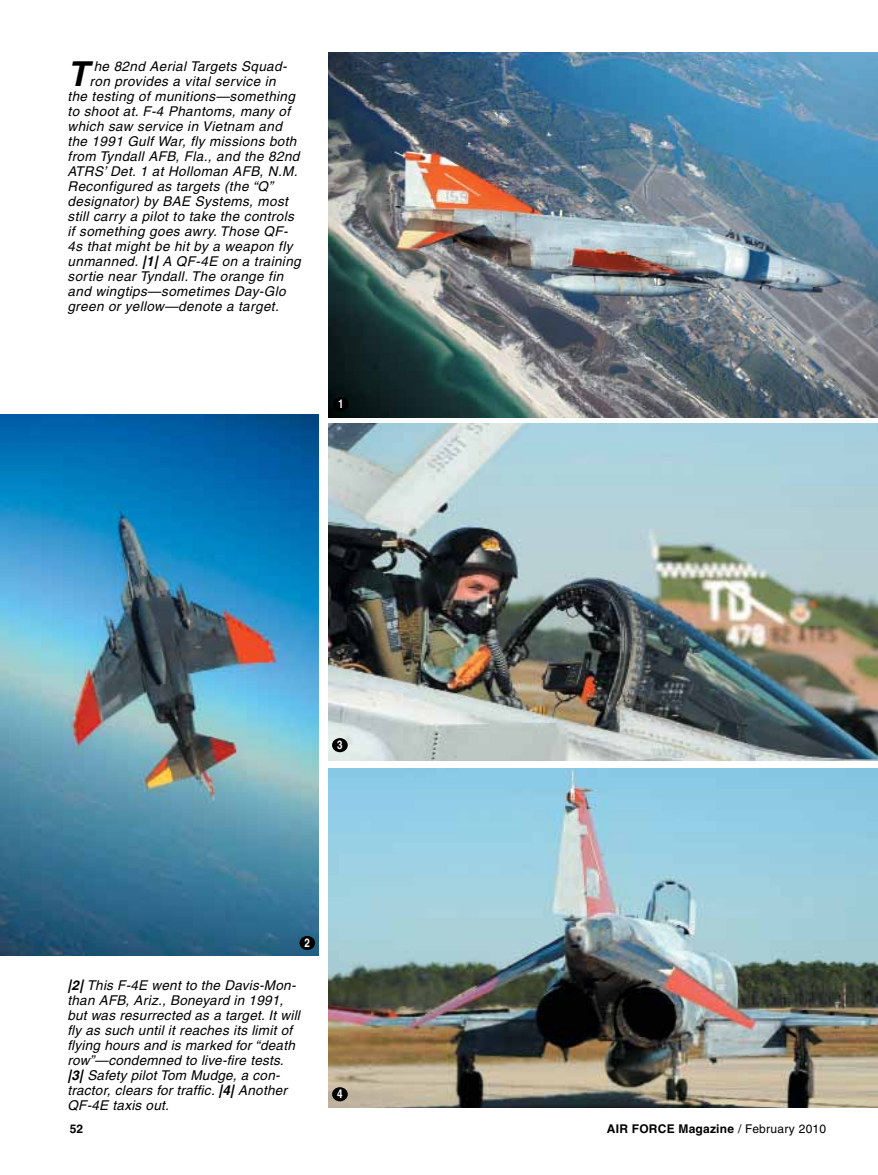
<style>
.page{position:relative;width:878px;height:1175px;background:#fff}
.page>*{position:absolute;margin:0;border:0;box-sizing:border-box;transform-origin:0 0}
.t1{font:italic 700 34.35px "Helvetica";color:#000}
.t2{font:italic 13.5px/15px "Helvetica";letter-spacing:.03em;color:#000}
.t3{font:700 12px "Helvetica";letter-spacing:.02em;color:#000}
.t4{font:700 condensed 12px "Helvetica";color:#fff}
.s1{font-weight:700}
.s2{font-weight:400}
</style>
<div class="page">
<img style="left:328px;top:53px;width:549px;height:364px">
<img style="left:0;top:414px;width:319px;height:541px">
<img style="left:328px;top:424px;width:549px;height:336px">
<img style="left:328px;top:768px;width:549px;height:339px">
<div style="left:333px;top:397px;width:16px;height:14px;background:#000;border-radius:50%"></div>
<div style="left:299px;top:936px;width:16px;height:14px;background:#000;border-radius:50%"></div>
<div style="left:332px;top:738px;width:16px;height:14px;background:#000;border-radius:50%"></div>
<div style="left:332px;top:1087px;width:16px;height:14px;background:#000;border-radius:50%"></div>
<h1 class="t1" style="left:68px;top:53px;width:23px">T</h1>
<p class="t2" style="left:94px;top:58px;width:195px">he 82nd Aerial Targets Squad-</p>
<p class="t2" style="left:90px;top:73px;width:188px">ron provides a vital service in</p>
<p class="t2" style="left:67px;top:88px;width:229px">the testing of munitions—something</p>
<p class="t2" style="left:67px;top:103px;width:224px">to shoot at. F-4 Phantoms, many of</p>
<p class="t2" style="left:67px;top:118px;width:216px">which saw service in Vietnam and</p>
<p class="t2" style="left:67px;top:133px;width:230px">the 1991 Gulf War, fly missions both</p>
<p class="t2" style="left:67px;top:148px;width:233px">from Tyndall AFB, Fla., and the 82nd</p>
<p class="t2" style="left:67px;top:163px;width:231px">ATRS’ Det. 1 at Holloman AFB, N.M.</p>
<p class="t2" style="left:67px;top:178px;width:207px">Reconfigured as targets (the “Q”</p>
<p class="t2" style="left:67px;top:193px;width:222px">designator) by BAE Systems, most</p>
<p class="t2" style="left:67px;top:208px;width:228px">still carry a pilot to take the controls</p>
<p class="t2" style="left:67px;top:223px;width:222px">if something goes awry. Those QF-</p>
<p class="t2" style="left:67px;top:238px;width:226px">4s that might be hit by a weapon fly</p>
<p class="t2" style="left:67px;top:253px;width:235px">unmanned. <span class="s1">|1|</span> A QF-4E on a training</p>
<p class="t2" style="left:67px;top:268px;width:217px">sortie near Tyndall. The orange fin</p>
<p class="t2" style="left:67px;top:283px;width:220px">and wingtips—sometimes Day-Glo</p>
<p class="t2" style="left:67px;top:298px;width:213px">green or yellow—denote a target.</p>
<p class="t4" style="left:338px;top:397px;width:7px">1</p>
<p class="t4" style="left:337px;top:737px;width:7px">3</p>
<p class="t4" style="left:304px;top:935px;width:7px">2</p>
<p class="t2" style="left:67px;top:978px;width:234px"><span class="s1">|2|</span> This F-4E went to the Davis-Mon&shy;than AFB, Ariz., Boneyard in 1991, but was resurrected as a target. It will fly as such until it reaches its limit of flying hours and is marked for “death row”—condemned to live-fire tests. <span class="s1">|3|</span> Safety pilot Tom Mudge, a con&shy;tractor, clears for traffic. <span class="s1">|4|</span> Another QF-4E taxis out.</p>
<p class="t4" style="left:337px;top:1086px;width:7px">4</p>
<p class="t3" style="left:70px;top:1121px;width:15px">52</p>
<p class="t3" style="left:607px;top:1121px;width:221px">AIR FORCE Magazine <span class="s2">/ February 2010</span></p>
</div>
